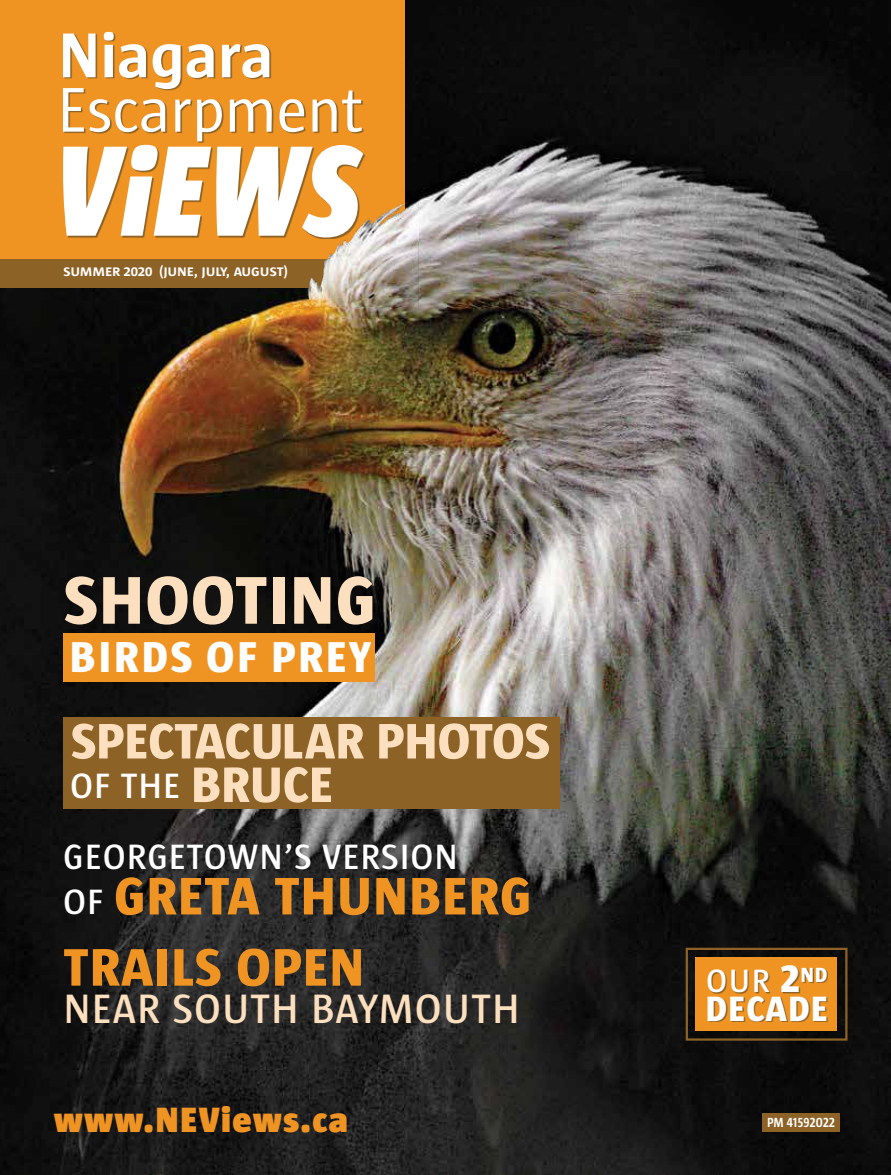
<style>
.page{position:relative;width:891px;height:1175px;background:#fff}
.page>*{position:absolute;margin:0;border:0;box-sizing:border-box;transform-origin:0 0}
.t1{font:800 69px "Sun";letter-spacing:.015em;color:#fbdfbe}
.t2{font:800 54px "Sun";letter-spacing:.015em;color:#ef9422}
.t3{font:800 51px "Sun";letter-spacing:-.005em;color:#fbdfbe}
.t4{font:800 44.25px "Sun";letter-spacing:.055em;color:#fff}
.t5{font:600 42px "Sun";letter-spacing:.025em;color:#fbdfbe}
.t6{font:600 36px "Sun";letter-spacing:.025em;color:#fff}
.t7{font:900 36px "Sun";letter-spacing:.04em;color:#ef9422}
.t8{font:800 36px "Sun";letter-spacing:.025em;color:#fff}
.t9{font:600 33px "Sun";color:#fff}
.t10{font:700 15px "Sun";letter-spacing:-.01em;color:#fff}
.t11{font:700 13.5px "Sun";letter-spacing:.015em;color:#fff;scale:.9 1}
.s1{font-weight:800;font-size:51px;color:#fbdfbe}
.s2{font-weight:600;font-size:36px;color:#fff}
.s3{font-weight:800;font-size:39px}
</style>
<div class="page">
<img style="left:0;top:0;width:891px;height:1174px">
<div style="left:0;top:0;width:405px;height:259px;background:#ef9422"></div>
<div style="left:0;top:259px;width:405px;height:29px;background:#8d6227"></div>
<svg style="left:63px;top:32px;width:300px;height:205px"></svg>
<div style="left:762px;top:1113px;width:78px;height:19px;background:#8d6227"></div>
<div style="left:64px;top:633px;width:311px;height:48px;background:#ef9422"></div>
<div style="left:695px;top:957px;width:142px;height:73px;background:#ef9422"></div>
<div style="left:686px;top:947px;width:162px;height:93px;border:2px solid #8d6227"></div>
<svg style="left:709px;top:966px;width:119px;height:56px"></svg>
<div style="left:63px;top:717px;width:496px;height:91px;background:#8d6227"></div>
<img style="left:302px;top:196px;width:144px;height:110px">
<p class="t10" style="left:63px;top:263px;width:227px">summer 2020 (june, july, august)</p>
<h1 class="t1" style="left:64px;top:562px;width:314px">SHOOTING</h1>
<p class="t4" style="left:70px;top:633px;width:303px">BIRDS OF PREY</p>
<h3 class="t3" style="left:71px;top:713px;width:481px">SPECTACULAR PHOTOS</h3>
<p class="t6" style="left:70px;top:765px;width:264px">OF THE <span class="s1">BRUCE</span></p>
<p class="t6" style="left:63px;top:837px;width:396px">GEORGETOWN’S VERSION</p>
<h2 class="t2" style="left:63px;top:866px;width:469px"><span class="s2">OF</span> GRETA THUNBERG</h2>
<h2 class="t2" style="left:63px;top:937px;width:302px">TRAILS OPEN</h2>
<p class="t5" style="left:63px;top:986px;width:458px">NEAR SOUTH BAYMOUTH</p>
<p class="t9" style="left:706px;top:963px;width:123px">OUR <span class="s3">2</span><sup>ND</sup></p>
<p class="t8" style="left:706px;top:988px;width:124px">DECADE</p>
<p class="t7" style="left:54px;top:1100px;width:296px">www.NEViews.ca</p>
<p class="t11" style="left:767px;top:1115px;width:77px">PM 41592022</p>
</div>
